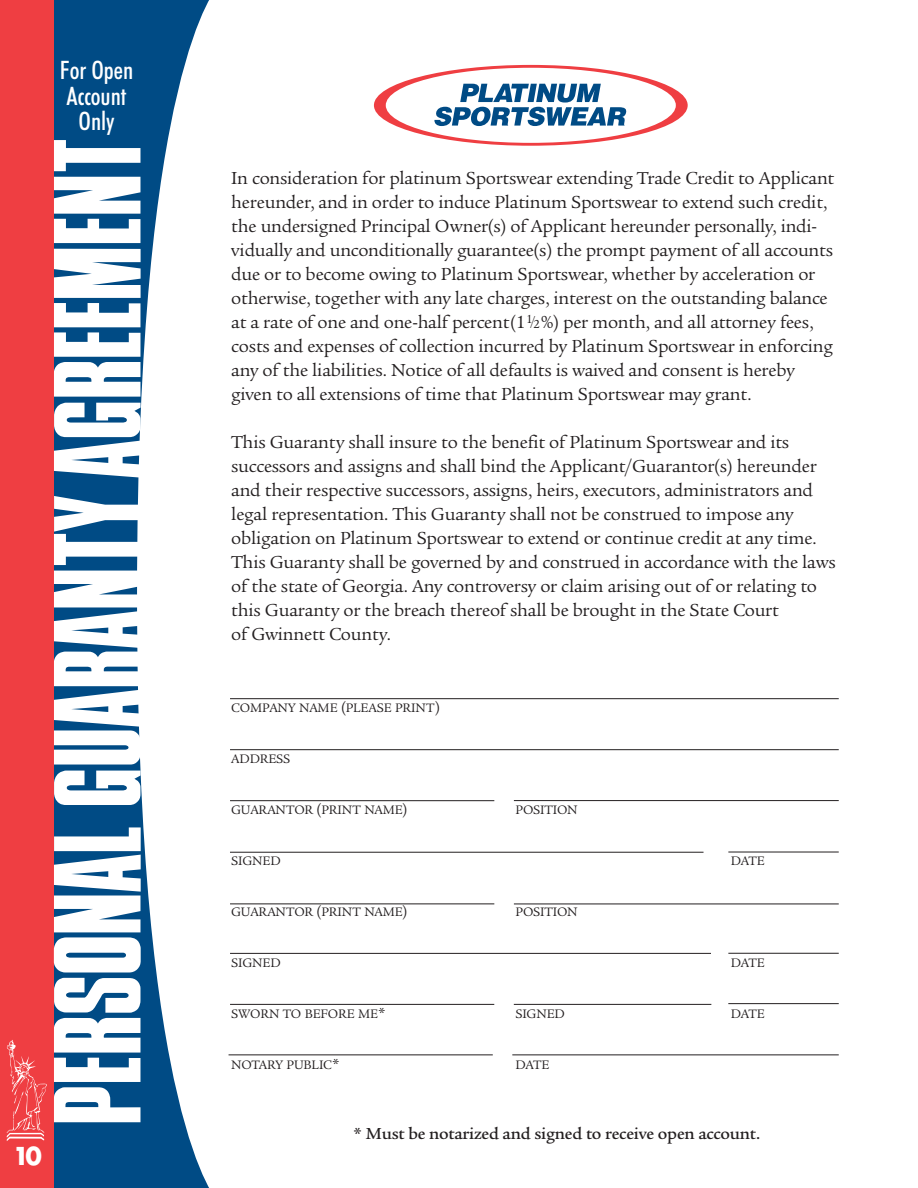
<style>
.page{position:relative;width:918px;height:1188px;background:#fff}
.page>*{position:absolute;margin:0;border:0;box-sizing:border-box;transform-origin:0 0}
.t1{font:102.45px "Compact";letter-spacing:-.05em;color:#fff}
.t2{font:500 condensed 25.5px/25.5px "Futura BT";color:#fff;text-align:center}
.t3{font:700 24px "Futura";color:#fff}
.t4{font:18px/24px "Legacy Serif";letter-spacing:-.015em;color:#231f20}
.t5{font:500 16.5px "Legacy Serif";letter-spacing:-.015em;color:#231f20}
.t6{font:12.75px "Legacy Serif";letter-spacing:-.015em;color:#231f20}
.s1{font-size:12px}
.s2{font-size:15px}
</style>
<div class="page">
<svg style="left:54px;top:0;width:155px;height:1188px;fill:#004b85"></svg>
<div style="left:0;top:0;width:54px;height:1188px;background:#ef3e42"></div>
<svg style="left:6px;top:1040px;width:41px;height:101px"></svg>
<svg style="left:374px;top:65px;width:314px;height:81px;background:#f04c50"></svg>
<div style="left:386px;top:68px;width:290px;height:75px;background:#fff;border-radius:50%"></div>
<svg style="left:434px;top:84px;width:193px;height:42px"></svg>
<hr style="left:230px;top:698px;width:609px;height:1px;background:#231f20">
<hr style="left:230px;top:749px;width:609px;height:1px;background:#231f20">
<hr style="left:230px;top:800px;width:264px;height:1px;background:#231f20">
<hr style="left:514px;top:800px;width:325px;height:1px;background:#231f20">
<hr style="left:514px;top:904px;width:325px;height:1px;background:#231f20">
<hr style="left:728px;top:953px;width:111px;height:1px;background:#231f20">
<hr style="left:230px;top:904px;width:264px;height:1px;background:#231f20">
<hr style="left:728px;top:1003px;width:111px;height:1px;background:#231f20">
<hr style="left:230px;top:953px;width:481px;height:1px;background:#231f20">
<hr style="left:728px;top:852px;width:111px;height:1px;background:#231f20">
<hr style="left:230px;top:852px;width:474px;height:1px;background:#231f20">
<hr style="left:230px;top:1004px;width:264px;height:1px;background:#231f20">
<hr style="left:514px;top:1004px;width:197px;height:1px;background:#231f20">
<hr style="left:229px;top:1054px;width:264px;height:1px;background:#231f20">
<hr style="left:512px;top:1054px;width:327px;height:1px;background:#231f20">
<h3 class="t3" style="left:13px;top:1139px;width:30px">10</h3>
<h2 class="t2" style="left:60px;top:57px;width:75px">For Open<br>Account<br>Only</h2>
<h1 class="t1" style="left:37px;top:1128px;width:994px;rotate:-90deg">PERSONAL GUARANTY AGREEMENT</h1>
<p class="t4" style="left:231px;top:166px;width:605px">In consideration for platinum Sportswear extending Trade Credit to Applicant hereunder, and in order to induce Platinum Sportswear to extend such credit, the undersigned Principal Owner(s) of Applicant hereunder personally, indi&shy;vidually and unconditionally guarantee(s) the prompt payment of all accounts due or to become owing to Platinum Sportswear, whether by acceleration or otherwise, together with any late charges, interest on the outstanding balance at a rate of one and one-half percent(1<sup>1/</sup><span class="s1">2</span>%) per month, and all attorney fees, costs and expenses of collection incurred by Platinum Sportswear in enforcing any of the liabilities. Notice of all defaults is waived and consent is hereby given to all extensions of time that Platinum Sportswear may grant.</p>
<p class="t4" style="left:231px;top:430px;width:606px">This Guaranty shall insure to the benefit of Platinum Sportswear and its successors and assigns and shall bind the Applicant/Guarantor(s) hereunder and their respective successors, assigns, heirs, executors, administrators and legal representation. This Guaranty shall not be construed to impose any obligation on Platinum Sportswear to extend or continue credit at any time.<br>This Guaranty shall be governed by and construed in accordance with the laws of the state of Georgia. Any controversy or claim arising out of or relating to this Guaranty or the breach thereof shall be brought in the State Court<br>of Gwinnett County.</p>
<p class="t6" style="left:231px;top:700px;width:210px">COMPANY NAME <span class="s2">(</span>PLEASE PRINT<span class="s2">)</span></p>
<p class="t6" style="left:231px;top:751px;width:61px">ADDRESS</p>
<p class="t6" style="left:231px;top:802px;width:178px">GUARANTOR <span class="s2">(</span>PRINT NAME<span class="s2">)</span></p>
<p class="t6" style="left:515px;top:802px;width:64px">POSITION</p>
<p class="t6" style="left:231px;top:853px;width:51px">SIGNED</p>
<p class="t6" style="left:731px;top:853px;width:35px">DATE</p>
<p class="t6" style="left:231px;top:904px;width:178px">GUARANTOR <span class="s2">(</span>PRINT NAME<span class="s2">)</span></p>
<p class="t6" style="left:515px;top:904px;width:64px">POSITION</p>
<p class="t6" style="left:231px;top:955px;width:51px">SIGNED</p>
<p class="t6" style="left:731px;top:955px;width:35px">DATE</p>
<p class="t6" style="left:231px;top:1006px;width:156px">SWORN TO BEFORE ME<span class="s2">*</span></p>
<p class="t6" style="left:515px;top:1006px;width:51px">SIGNED</p>
<p class="t6" style="left:731px;top:1006px;width:35px">DATE</p>
<p class="t6" style="left:231px;top:1057px;width:110px">NOTARY PUBLIC<span class="s2">*</span></p>
<p class="t6" style="left:515px;top:1057px;width:35px">DATE</p>
<p class="t5" style="left:353px;top:1124px;width:409px">* Must be notarized and signed to receive open account.</p>
</div>
